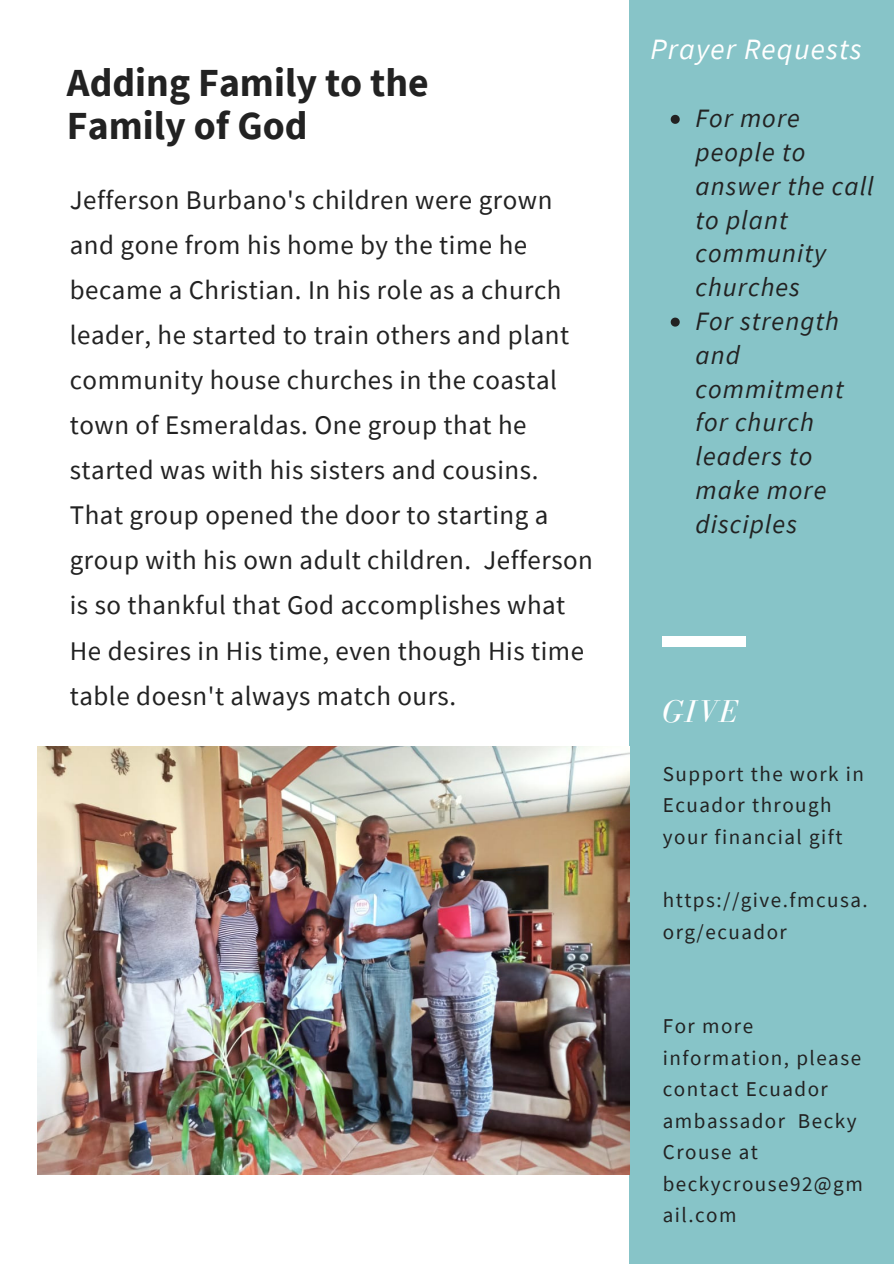
<style>
.page{position:relative;width:894px;height:1264px;background:#fff}
.page>*{position:absolute;margin:0;border:0;box-sizing:border-box;transform-origin:0 0}
.t1{font:700 39.75px/42.8px "Source Sans Pro";color:#222}
.t2{font:italic 32.55px "Bodoni FLF";color:#fff}
.t3{font:italic 29.55px "Source Sans Pro";letter-spacing:.04em;color:#fff}
.t4{font:26.85px/45px "Source Sans Pro";letter-spacing:.02em;color:#222}
.t5{font:italic 26.55px/33.8px "Source Sans Pro";letter-spacing:.04em;color:#222}
.t6{font:21px/31.5px "Source Sans Pro";letter-spacing:.07em;color:#222}
</style>
<div class="page">
<div style="left:629px;top:0;width:264px;height:1263px;background:#87c4c8"></div>
<svg style="left:670px;top:115px;width:9px;height:9px"></svg>
<svg style="left:670px;top:317px;width:9px;height:9px"></svg>
<div style="left:662px;top:636px;width:83px;height:11px;background:#fff"></div>
<img style="left:38px;top:746px;width:591px;height:428px">
<p class="t1" style="left:67px;top:61px;width:363px">Adding Family to the<br>Family of God</p>
<p class="t4" style="left:70px;top:177px;width:524px">Jefferson Burbano's children were grown and gone from his home by the time he became a Christian. In his role as a church leader, he started to train others and plant community house churches in the coastal town of Esmeraldas. One group that he started was with his sisters and cousins.<br>That group opened the door to starting a group with his own adult children. Jefferson is so thankful that God accomplishes what He desires in His time, even though His time table doesn't always match ours.</p>
<p class="t3" style="left:650px;top:29px;width:213px">Prayer Requests</p>
<p class="t5" style="left:695px;top:101px;width:180px">For more people to answer the call to plant community churches</p>
<p class="t5" style="left:695px;top:304px;width:150px">For strength and commitment for church leaders to make more disciples</p>
<p class="t2" style="left:662px;top:694px;width:76px">GIVE</p>
<p class="t6" style="left:662px;top:757px;width:202px">Support the work in<br>Ecuador through your financial gift</p>
<p class="t6" style="left:662px;top:883px;width:206px">https://give.fmcusa. org/ecuador</p>
<p class="t6" style="left:662px;top:1009px;width:201px">For more information, please contact Ecuador ambassador Becky<br>Crouse at beckycrouse92@gm ail.com</p>
</div>
